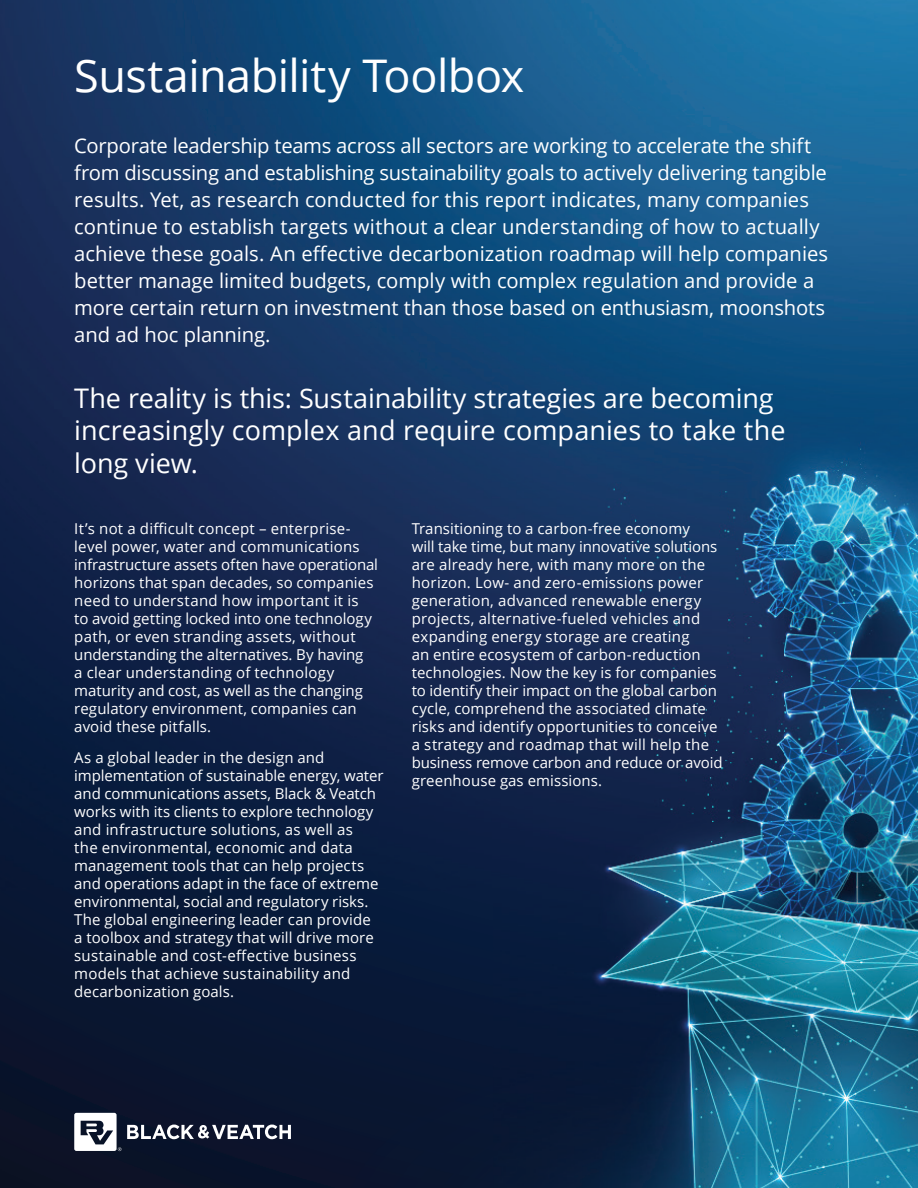
<style>
.page{position:relative;width:918px;height:1188px;background:#fff}
.page>*{position:absolute;margin:0;border:0;box-sizing:border-box;transform-origin:0 0}
.t1{font:45px "Open Sans";letter-spacing:-.01em;color:#fff}
.t2{font:27px/32.4px "Open Sans";color:#fff}
.t3{font:20.25px/27px "Open Sans";color:#fff}
.t4{font:15px/18px "Open Sans";letter-spacing:.005em;color:#fff}
</style>
<div class="page">
<img style="left:783px;top:0;width:135px;height:891px">
<img style="left:0;top:0;width:783px;height:891px">
<img style="left:493px;top:891px;width:425px;height:297px">
<img style="left:0;top:891px;width:493px;height:297px">
<svg style="left:74px;top:1113px;width:217px;height:38px"></svg>
<p class="t1" style="left:74px;top:45px;width:452px">Sustainability Toolbox</p>
<p class="t3" style="left:74px;top:131px;width:756px">Corporate leadership teams across all sectors are working to accelerate the shift from discussing and establishing sustainability goals to actively delivering tangible results. Yet, as research conducted for this report indicates, many companies continue to establish targets without a clear understanding of how to actually achieve these goals. An effective decarbonization roadmap will help companies better manage limited budgets, comply with complex regulation and provide a more certain return on investment than those based on enthusiasm, moonshots and ad hoc planning.</p>
<p class="t2" style="left:74px;top:381px;width:713px">The reality is this: Sustainability strategies are becoming increasingly complex and require companies to take the long view.</p>
<p class="t4" style="left:74px;top:519px;width:305px">It’s not a difficult concept – enterprise&shy;level power, water and communications infrastructure assets often have operational horizons that span decades, so companies need to understand how important it is<br>to avoid getting locked into one technology path, or even stranding assets, without understanding the alternatives. By having<br>a clear understanding of technology maturity and cost, as well as the changing regulatory environment, companies can avoid these pitfalls.</p>
<p class="t4" style="left:74px;top:749px;width:311px">As a global leader in the design and implementation of sustainable energy, water and communications assets, Black &amp; Veatch works with its clients to explore technology and infrastructure solutions, as well as<br>the environmental, economic and data management tools that can help projects and operations adapt in the face of extreme environmental, social and regulatory risks.<br>The global engineering leader can provide<br>a toolbox and strategy that will drive more sustainable and cost-effective business models that achieve sustainability and decarbonization goals.</p>
<p class="t4" style="left:412px;top:519px;width:312px">Transitioning to a carbon-free economy<br>will take time, but many innovative solutions are already here, with many more on the horizon. Low- and zero-emissions power generation, advanced renewable energy projects, alternative-fueled vehicles and expanding energy storage are creating<br>an entire ecosystem of carbon-reduction technologies. Now the key is for companies to identify their impact on the global carbon cycle, comprehend the associated climate risks and identify opportunities to conceive a strategy and roadmap that will help the business remove carbon and reduce or avoid greenhouse gas emissions.</p>
</div>
